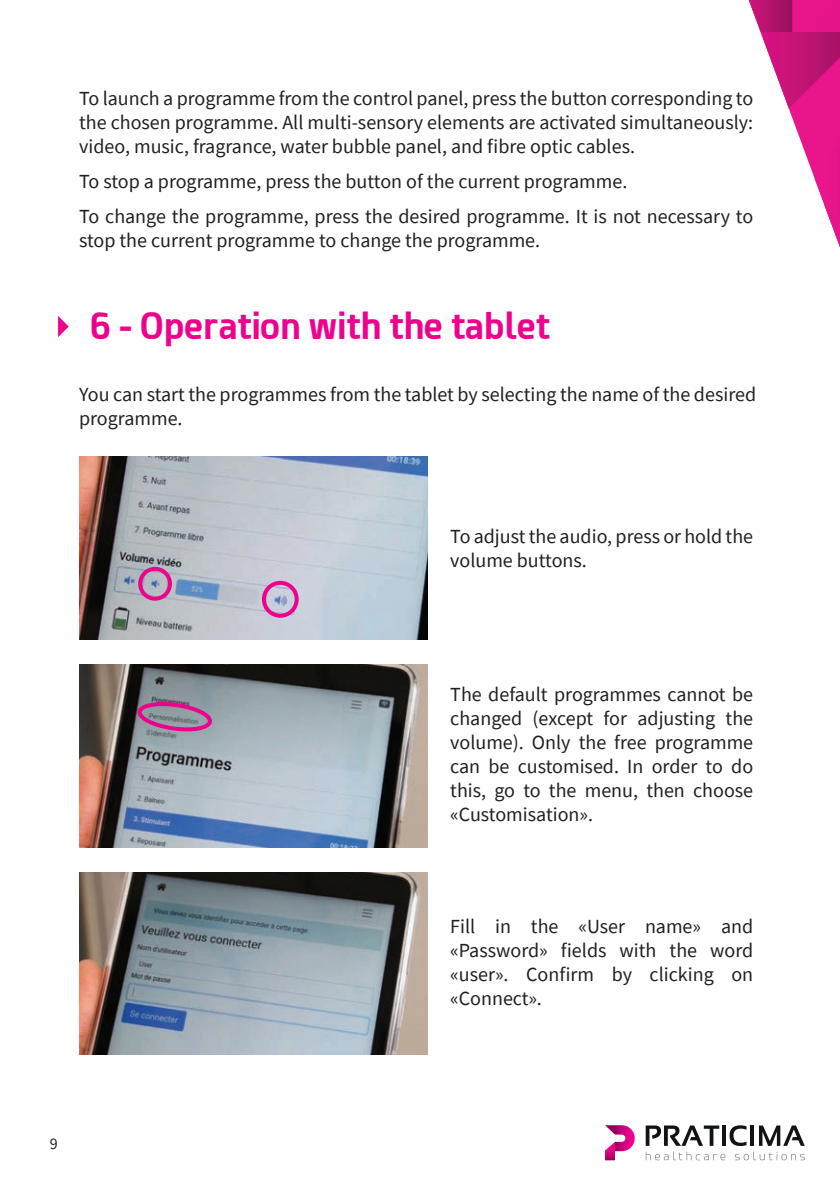
<style>
.page{position:relative;width:840px;height:1191px;background:#fff}
.page>*{position:absolute;margin:0;border:0;box-sizing:border-box;transform-origin:0 0}
.Texte_courant{font:700 36px "Esphimere";color:#ed028c}
.Puces_roses{font:20px/24px "Source Sans Pro";color:#231f20;text-align:justify}
.t1{font:16px "Source Sans Pro";color:#231f20}
</style>
<div class="page">
<svg style="left:645px;top:1125px;width:159px;height:35px"></svg>
<svg style="left:605px;top:1125px;width:29px;height:35px"></svg>
<svg style="left:748px;top:0;width:91px;height:245px"></svg>
<svg style="left:58px;top:316px;width:11px;height:21px"></svg>
<img style="left:79px;top:872px;width:348px;height:182px">
<img style="left:79px;top:664px;width:348px;height:183px">
<img style="left:79px;top:456px;width:348px;height:183px">
<div style="left:138px;top:567px;width:34px;height:33px;border:4px solid #ed028c;border-radius:50%"></div>
<div style="left:262px;top:581px;width:36px;height:36px;border:4px solid #ed028c;border-radius:50%"></div>
<svg style="left:134px;top:698px;width:81px;height:35px"></svg>
<p class="Puces_roses" style="left:79px;top:86px;width:675px">To launch a programme from the control panel, press the button corresponding to the chosen programme. All multi-sensory elements are activated simultaneously: video, music, fragrance, water bubble panel, and fibre optic cables.</p>
<p class="Puces_roses" style="left:79px;top:169px;width:549px">To stop a programme, press the button of the current programme.</p>
<p class="Puces_roses" style="left:79px;top:205px;width:675px">To change the programme, press the desired programme. It is not necessary to stop the current programme to change the programme.</p>
<p class="Texte_courant" style="left:90px;top:304px;width:461px">6 - Operation with the tablet</p>
<p class="Puces_roses" style="left:79px;top:382px;width:678px">You can start the programmes from the tablet by selecting the name of the desired programme.</p>
<p class="Puces_roses" style="left:450px;top:524px;width:304px">To adjust the audio, press or hold the volume buttons.</p>
<p class="Puces_roses" style="left:450px;top:682px;width:304px">The default programmes cannot be changed (except for adjusting the volume). Only the free programme can be customised. In order to do this, go to the menu, then choose «Customisation».</p>
<p class="Puces_roses" style="left:450px;top:914px;width:304px">Fill in the «User name» and «Password» fields with the word «user». Confirm by clicking on «Connect».</p>
<p class="t1" style="left:50px;top:1133px;width:9px">9</p>
</div>
